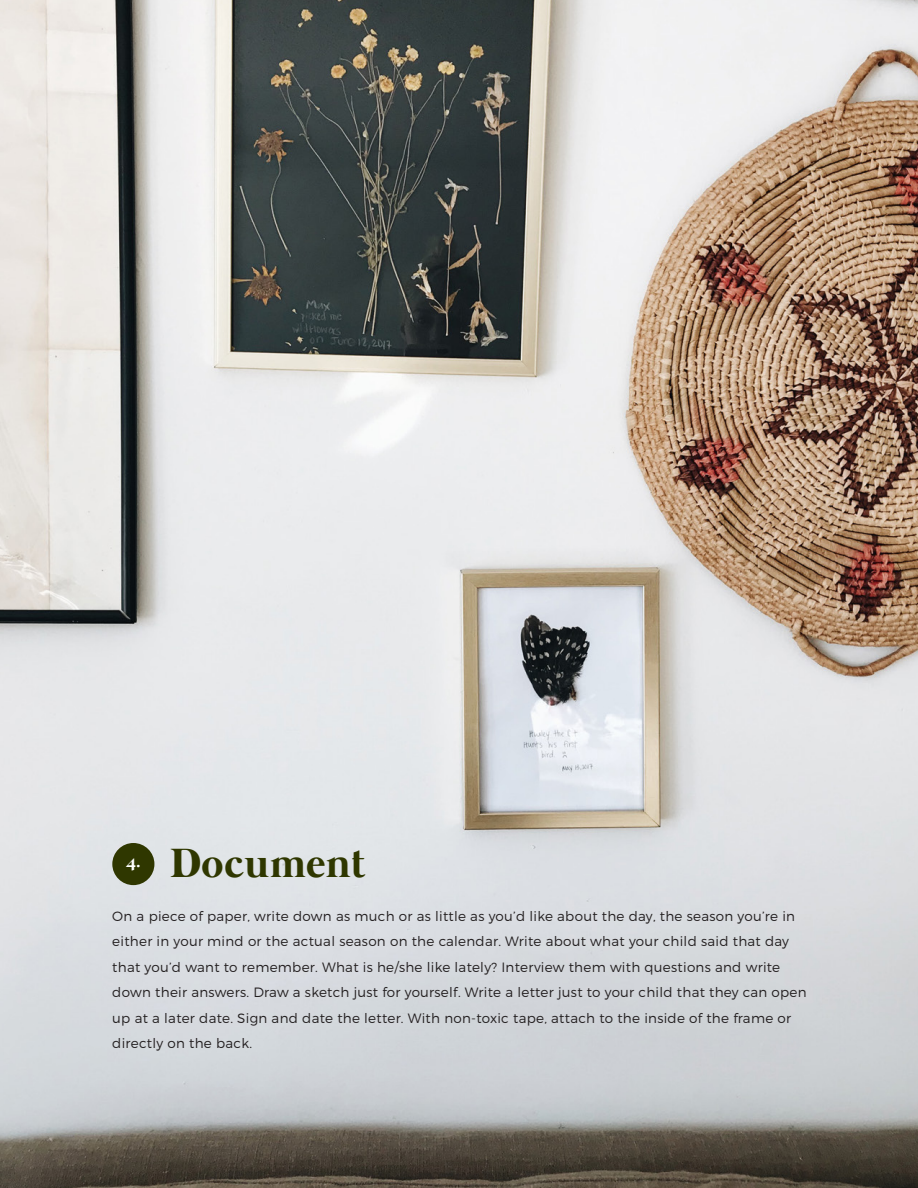
<style>
.page{position:relative;width:918px;height:1188px;background:#fff}
.page>*{position:absolute;margin:0;border:0;box-sizing:border-box;transform-origin:0 0}
.t1{font:700 42px "Mermaid";letter-spacing:.02em;color:#2f3700}
.t2{font:700 18px "Mermaid";color:#fff}
.t3{font:300 13.5px/25.5px "Montserrat";letter-spacing:.02em;color:#231f20}
</style>
<div class="page">
<img style="left:0;top:0;width:918px;height:1188px">
<div style="left:112px;top:843px;width:42px;height:42px;background:#2f3700;border-radius:50%"></div>
<h1 class="t1" style="left:171px;top:846px;width:196px">Document</h1>
<p class="t3" style="left:112px;top:903px;width:696px">On a piece of paper, write down as much or as little as you’d like about the day, the season you’re in either in your mind or the actual season on the calendar. Write about what your child said that day that you’d want to remember. What is he/she like lately? Interview them with questions and write down their answers. Draw a sketch just for yourself. Write a letter just to your child that they can open up at a later date. Sign and date the letter. With non-toxic tape, attach to the inside of the frame or directly on the back.</p>
<h2 class="t2" style="left:126px;top:853px;width:16px">4.</h2>
</div>
